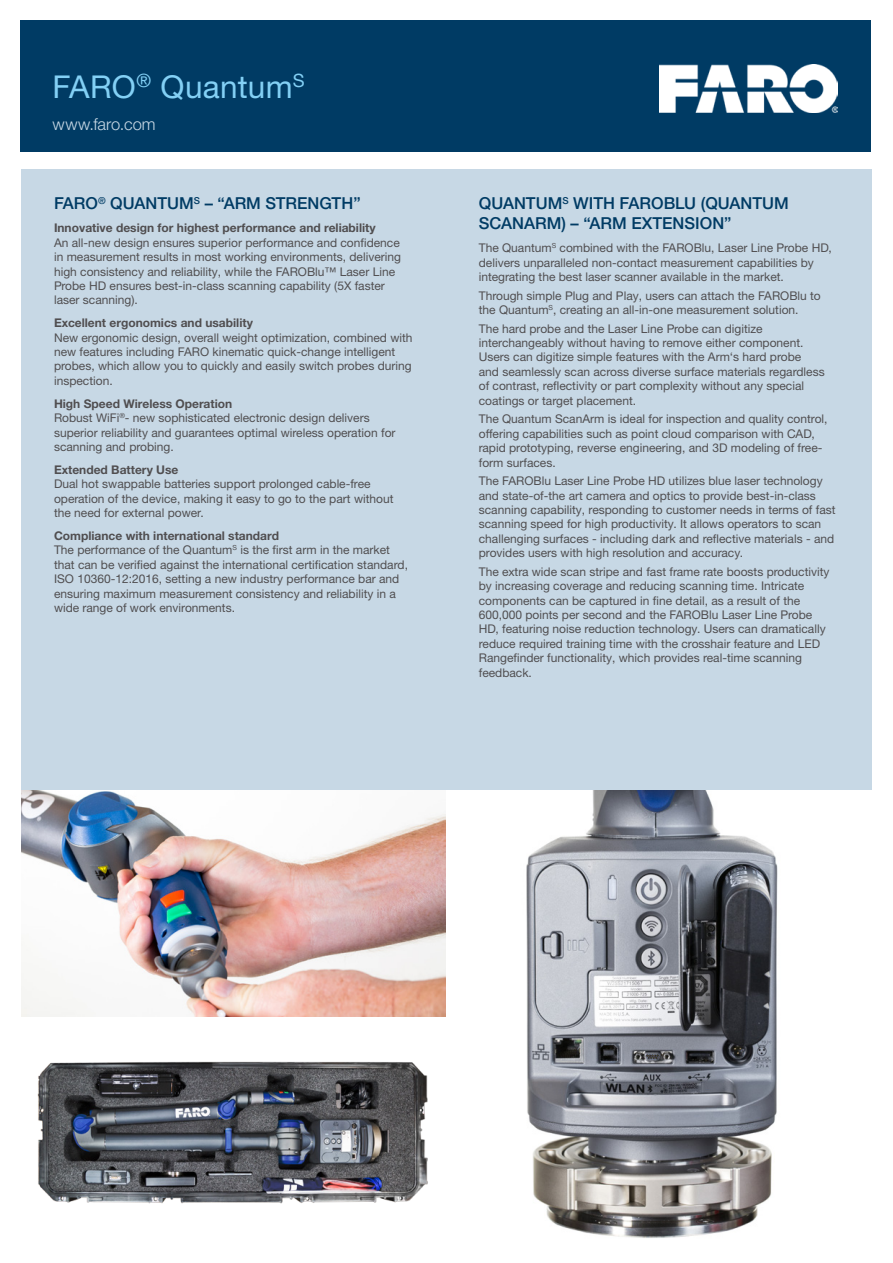
<style>
.page{position:relative;width:893px;height:1263px;background:#fff}
.page>*{position:absolute;margin:0;border:0;box-sizing:border-box;transform-origin:0 0}
.t1{font:31.5px "Helvetica Neue LTW1 G";letter-spacing:.01em;color:#83d0f5}
.t2{font:500 16.5px/19.8px "Helvetica Neue LTW1 G";color:#003b64}
.t3{font:300 16.5px "Helvetica Neue LTW1 G";letter-spacing:.005em;color:#c7d8e5}
.t4{font:12px/14.4px "Helvetica Neue LTW1 G";color:#504e50}
.t5{font:700 12px "Helvetica Neue LTW1 G";color:#504e50}
.s1{font-weight:700}
</style>
<div class="page">
<div style="left:21px;top:169px;width:851px;height:621px;background:#c7d8e5"></div>
<div style="left:20px;top:20px;width:850px;height:132px;background:#003b64"></div>
<img style="left:660px;top:64px;width:178px;height:48px">
<img style="left:526px;top:791px;width:252px;height:447px">
<img style="left:37px;top:1061px;width:391px;height:143px">
<img style="left:21px;top:791px;width:424px;height:226px">
<h1 class="t1" style="left:53px;top:67px;width:254px">FARO<sup>®</sup> Quantum<sup>S</sup></h1>
<h2 class="t3" style="left:53px;top:114px;width:105px">www.faro.com</h2>
<h2 class="t2" style="left:54px;top:194px;width:308px">FARO<sup>®</sup> QUANTUM<sup>S</sup> – “ARM STRENGTH”</h2>
<p class="t5" style="left:54px;top:221px;width:323px">Innovative design for highest performance and reliability</p>
<p class="t4" style="left:54px;top:235px;width:348px">An all-new design ensures superior performance and confidence in measurement results in most working environments, delivering high consistency and reliability, while the FAROBlu™ Laser Line Probe HD ensures best-in-class scanning capability (5X faster laser scanning).</p>
<p class="t5" style="left:54px;top:316px;width:200px">Excellent ergonomics and usability</p>
<p class="t4" style="left:54px;top:330px;width:360px">New ergonomic design, overall weight optimization, combined with new features including FARO kinematic quick-change intelligent probes, which allow you to quickly and easily switch probes during inspection.</p>
<p class="t4" style="left:54px;top:396px;width:343px"><span class="s1">High Speed Wireless Operation<br></span>Robust WiFi<sup>®</sup>- new sophisticated electronic design delivers superior reliability and guarantees optimal wireless operation for scanning and probing.</p>
<p class="t5" style="left:54px;top:462px;width:126px">Extended Battery Use</p>
<p class="t4" style="left:54px;top:477px;width:341px">Dual hot swappable batteries support prolonged cable-free operation of the device, making it easy to go to the part without the need for external power.</p>
<p class="t4" style="left:54px;top:528px;width:355px"><span class="s1">Compliance with international standard<br></span>The performance of the Quantum<sup>S</sup> is the first arm in the market that can be verified against the international certification standard, ISO 10360-12:2016, setting a new industry performance bar and ensuring maximum measurement consistency and reliability in a wide range of work environments.</p>
<h2 class="t2" style="left:479px;top:194px;width:312px">QUANTUM<sup>S</sup> WITH FAROBLU (QUANTUM<br>SCANARM) – “ARM EXTENSION”</h2>
<p class="t4" style="left:479px;top:241px;width:354px">The Quantum<sup>S</sup> combined with the FAROBlu, Laser Line Probe HD, delivers unparalleled non-contact measurement capabilities by integrating the best laser scanner available in the market.</p>
<p class="t4" style="left:479px;top:288px;width:343px">Through simple Plug and Play, users can attach the FAROBlu to the Quantum<sup>S</sup>, creating an all-in-one measurement solution.</p>
<p class="t4" style="left:479px;top:321px;width:347px">The hard probe and the Laser Line Probe can digitize interchangeably without having to remove either component.<br>Users can digitize simple features with the Arm‘s hard probe<br>and seamlessly scan across diverse surface materials regardless of contrast, reflectivity or part complexity without any special coatings or target placement.</p>
<p class="t4" style="left:479px;top:412px;width:350px">The Quantum ScanArm is ideal for inspection and quality control, offering capabilities such as point cloud comparison with CAD, rapid prototyping, reverse engineering, and 3D modeling of free&shy;form surfaces.</p>
<p class="t4" style="left:479px;top:474px;width:358px">The FAROBlu Laser Line Probe HD utilizes blue laser technology and state-of-the art camera and optics to provide best-in-class scanning capability, responding to customer needs in terms of fast scanning speed for high productivity. It allows operators to scan challenging surfaces - including dark and reflective materials - and provides users with high resolution and accuracy.</p>
<p class="t4" style="left:479px;top:564px;width:352px">The extra wide scan stripe and fast frame rate boosts productivity by increasing coverage and reducing scanning time. Intricate components can be captured in fine detail, as a result of the 600,000 points per second and the FAROBlu Laser Line Probe HD, featuring noise reduction technology. Users can dramatically reduce required training time with the crosshair feature and LED Rangefinder functionality, which provides real-time scanning feedback.</p>
</div>
